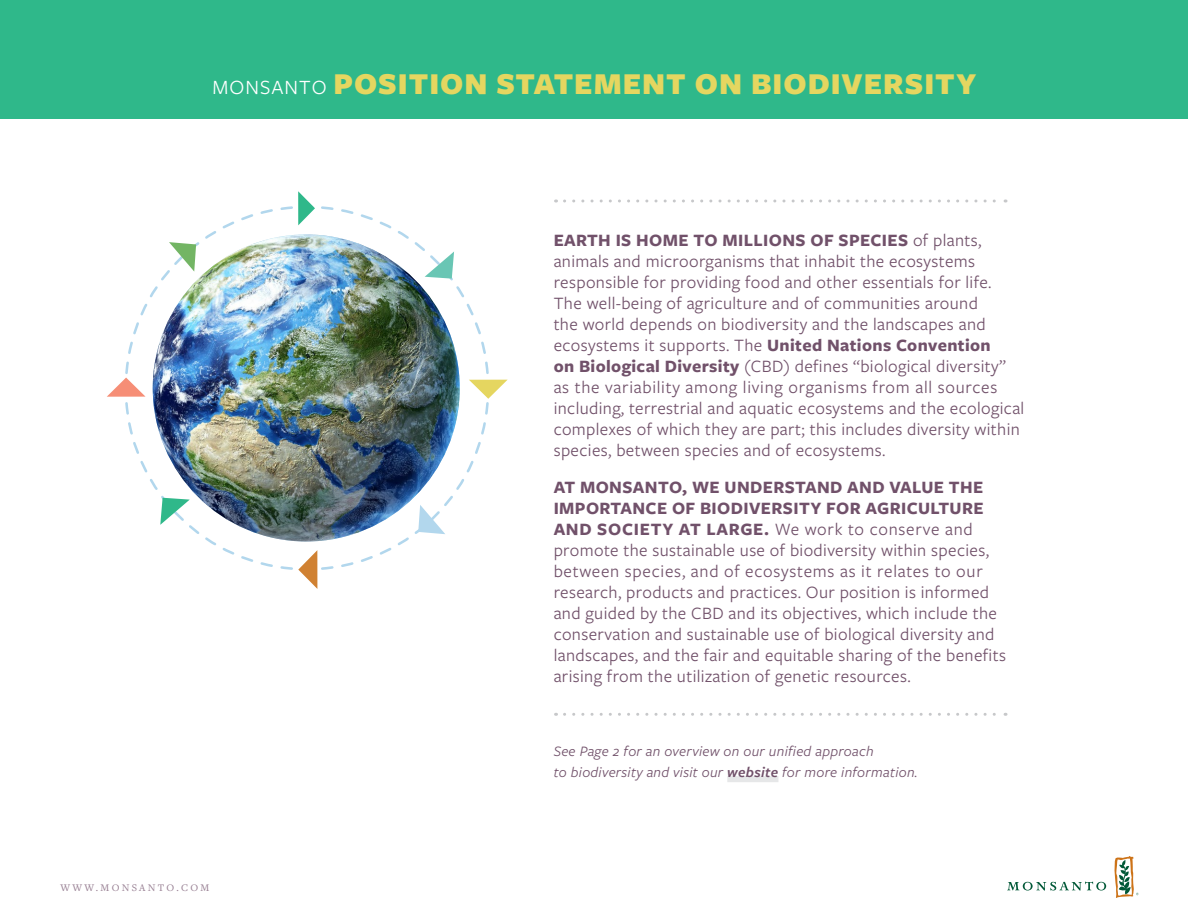
<style>
.page{position:relative;width:1188px;height:918px;background:#fff}
.page>*{position:absolute;margin:0;border:0;box-sizing:border-box;transform-origin:0 0}
.t1{font:900 31.5px "Freight Sans Pro";letter-spacing:.03em;color:#e5d660}
.t2{font:18px/21px "Freight Sans Pro";letter-spacing:.02em;color:#71516a}
.t3{font:italic 15px/21px "Freight Sans Pro";letter-spacing:.02em;color:#71516a}
.t4{font:10.5px "Freight Text Pro";letter-spacing:.22em;color:#967d91}
.s1{font-weight:400;font-size:21px;color:#fff}
.s2{font-weight:700}
.s3{font-weight:600}
</style>
<div class="page">
<svg style="left:1007px;top:882px;width:99px;height:9px"></svg>
<svg style="left:1115px;top:856px;width:24px;height:42px"></svg>
<div style="left:0;top:0;width:1188px;height:119px;background:#2fb88a"></div>
<div style="left:727px;top:776px;width:51px;height:6px;background:#e6e7e8"></div>
<img style="left:107px;top:191px;width:401px;height:398px">
<svg style="left:565px;top:200px;width:441px;height:2px"></svg>
<svg style="left:565px;top:713px;width:441px;height:3px"></svg>
<h1 class="t1" style="left:212px;top:61px;width:766px"><span class="s1">MONSANTO</span> POSITION STATEMENT ON BIODIVERSITY</h1>
<p class="t2" style="left:554px;top:228px;width:472px"><span class="s2">EARTH IS HOME TO MILLIONS OF SPECIES</span> of plants, animals and microorganisms that inhabit the ecosystems responsible for providing food and other essentials for life.<br>The well-being of agriculture and of communities around<br>the world depends on biodiversity and the landscapes and ecosystems it supports. The <span class="s2">United Nations Convention<br>on Biological Diversity</span> (CBD) defines “biological diversity” as the variability among living organisms from all sources including, terrestrial and aquatic ecosystems and the ecological complexes of which they are part; this includes diversity within species, between species and of ecosystems.</p>
<p class="t2" style="left:554px;top:476px;width:454px"><span class="s2">AT MONSANTO, WE UNDERSTAND AND VALUE THE IMPORTANCE OF BIODIVERSITY FOR AGRICULTURE AND SOCIETY AT LARGE.</span> We work to conserve and promote the sustainable use of biodiversity within species, between species, and of ecosystems as it relates to our research, products and practices. Our position is informed and guided by the CBD and its objectives, which include the conservation and sustainable use of biological diversity and landscapes, and the fair and equitable sharing of the benefits arising from the utilization of genetic resources.</p>
<p class="t4" style="left:60px;top:881px;width:150px">WWW.MONSANTO.COM</p>
<p class="t3" style="left:554px;top:740px;width:366px">See Page 2 for an overview on our unified approach<br>to biodiversity and visit our <span class="s3">website</span> for more information.</p>
</div>
